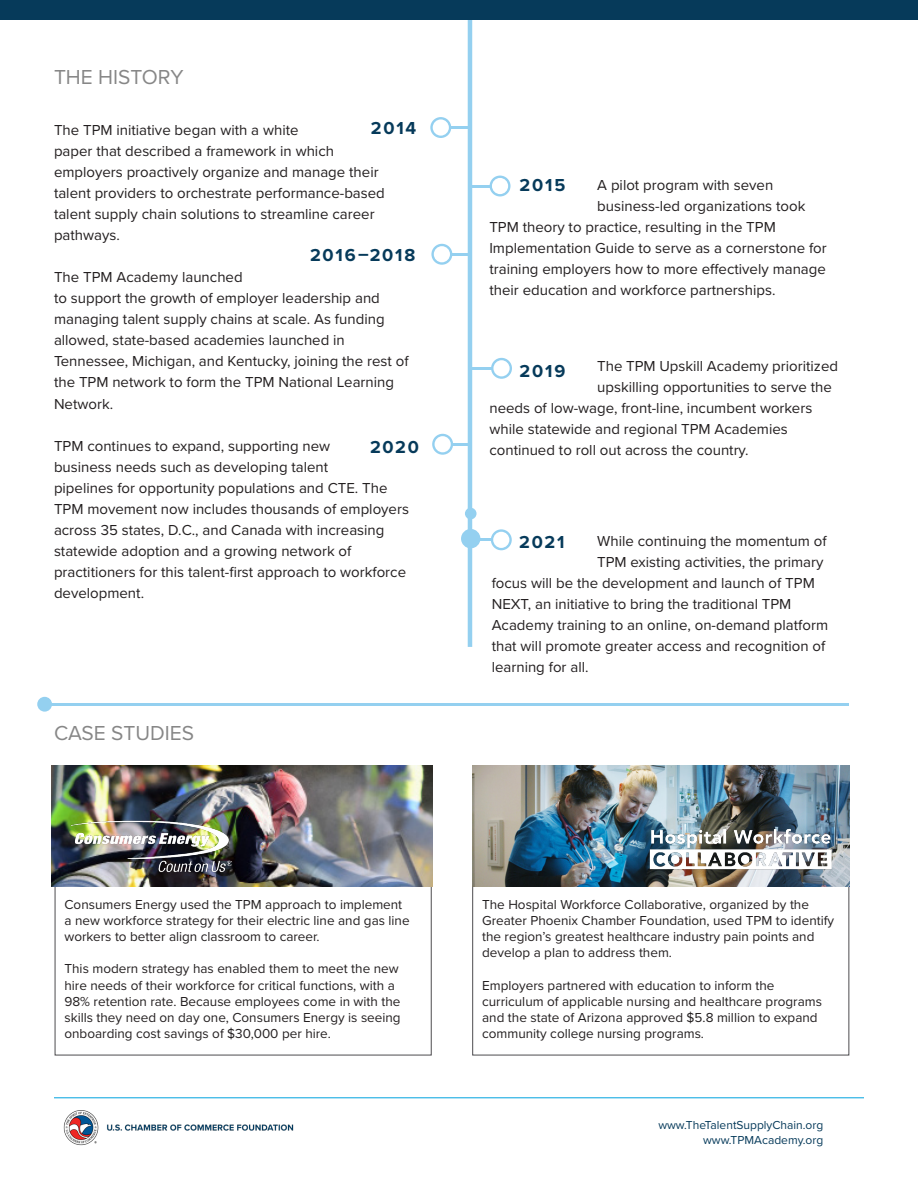
<style>
.page{position:relative;width:918px;height:1188px;background:#fff}
.page>*{position:absolute;margin:0;border:0;box-sizing:border-box;transform-origin:0 0}
.t1{font:21px "Proxima Nova";color:#878787}
.t2{font:700 18px "Proxima Nova";letter-spacing:.095em;color:#063a5a}
.t3{font:15px/21px "Proxima Nova";color:#231f20}
.t4{font:13.5px/16.2px "Proxima Nova";color:#231f20}
.t5{font:12px/14.4px "Proxima Nova";color:#063a5a;text-align:right}
</style>
<div class="page">
<hr style="left:468px;top:19px;width:4px;height:628px;background:#94d0f0">
<div style="left:0;top:0;width:918px;height:19px;background:#063a5a"></div>
<hr style="left:54px;top:1097px;width:810px;height:1px;background:#00a2df">
<hr style="left:45px;top:703px;width:804px;height:3px;background:#94d0f0">
<div style="left:461px;top:529px;width:19px;height:19px;background:#94d0f0;border-radius:50%"></div>
<div style="left:37px;top:697px;width:15px;height:15px;background:#94d0f0;border-radius:50%"></div>
<hr style="left:450px;top:126px;width:20px;height:3px;background:#94d0f0">
<svg style="left:430px;top:117px;width:21px;height:21px"></svg>
<svg style="left:472px;top:176px;width:39px;height:20px"></svg>
<hr style="left:451px;top:253px;width:20px;height:2px;background:#94d0f0">
<svg style="left:431px;top:244px;width:21px;height:21px"></svg>
<hr style="left:472px;top:367px;width:20px;height:3px;background:#94d0f0">
<svg style="left:491px;top:358px;width:21px;height:21px"></svg>
<div style="left:465px;top:508px;width:12px;height:11px;background:#94d0f0;border-radius:50%"></div>
<img style="left:52px;top:766px;width:381px;height:120px">
<img style="left:472px;top:766px;width:377px;height:120px">
<img style="left:63px;top:1110px;width:231px;height:36px">
<hr style="left:452px;top:443px;width:20px;height:2px;background:#94d0f0">
<svg style="left:432px;top:434px;width:21px;height:21px"></svg>
<svg style="left:472px;top:529px;width:40px;height:21px"></svg>
<img style="left:72px;top:811px;width:159px;height:67px">
<img style="left:641px;top:820px;width:199px;height:58px">
<h1 class="t1" style="left:54px;top:61px;width:131px">THE HISTORY</h1>
<p class="t2" style="left:371px;top:115px;width:47px">2014</p>
<p class="t3" style="left:54px;top:119px;width:332px">The TPM initiative began with a white<br>paper that described a framework in which employers proactively organize and manage their talent providers to orchestrate performance-based talent supply chain solutions to streamline career pathways.</p>
<p class="t3" style="left:54px;top:266px;width:356px">The TPM Academy launched<br>to support the growth of employer leadership and managing talent supply chains at scale. As funding allowed, state-based academies launched in Tennessee, Michigan, and Kentucky, joining the rest of the TPM network to form the TPM National Learning Network.</p>
<p class="t3" style="left:54px;top:435px;width:357px">TPM continues to expand, supporting new<br>business needs such as developing talent<br>pipelines for opportunity populations and CTE. The TPM movement now includes thousands of employers across 35 states, D.C., and Canada with increasing statewide adoption and a growing network of practitioners for this talent-first approach to workforce development.</p>
<p class="t2" style="left:310px;top:242px;width:107px">2016–2018</p>
<p class="t2" style="left:370px;top:433px;width:50px">2020</p>
<h1 class="t1" style="left:54px;top:718px;width:142px">CASE STUDIES</h1>
<p class="t4" style="left:64px;top:895px;width:347px">Consumers Energy used the TPM approach to implement a new workforce strategy for their electric line and gas line workers to better align classroom to career.</p>
<p class="t4" style="left:64px;top:960px;width:338px">This modern strategy has enabled them to meet the new hire needs of their workforce for critical functions, with a 98% retention rate. Because employees come in with the skills they need on day one, Consumers Energy is seeing onboarding cost savings of $30,000 per hire.</p>
<p class="t2" style="left:520px;top:172px;width:47px">2015</p>
<p class="t3" style="left:597px;top:174px;width:177px">A pilot program with seven</p>
<p class="t3" style="left:597px;top:195px;width:210px">business-led organizations took</p>
<p class="t3" style="left:489px;top:216px;width:288px">TPM theory to practice, resulting in the TPM</p>
<p class="t3" style="left:489px;top:237px;width:339px">Implementation Guide to serve as a cornerstone for</p>
<p class="t3" style="left:489px;top:258px;width:338px">training employers how to more effectively manage</p>
<p class="t3" style="left:489px;top:279px;width:288px">their education and workforce partnerships.</p>
<p class="t3" style="left:597px;top:355px;width:242px">The TPM Upskill Academy prioritized</p>
<p class="t3" style="left:597px;top:376px;width:236px">upskilling opportunities to serve the</p>
<p class="t3" style="left:489px;top:397px;width:324px">needs of low-wage, front-line, incumbent workers</p>
<p class="t3" style="left:489px;top:418px;width:300px">while statewide and regional TPM Academies</p>
<p class="t3" style="left:489px;top:439px;width:261px">continued to roll out across the country.</p>
<p class="t2" style="left:520px;top:357px;width:47px">2019</p>
<p class="t2" style="left:519px;top:529px;width:47px">2021</p>
<p class="t3" style="left:597px;top:530px;width:231px">While continuing the momentum of</p>
<p class="t3" style="left:597px;top:551px;width:228px">TPM existing activities, the primary</p>
<p class="t3" style="left:492px;top:572px;width:325px">focus will be the development and launch of TPM</p>
<p class="t3" style="left:492px;top:593px;width:301px">NEXT, an initiative to bring the traditional TPM</p>
<p class="t3" style="left:492px;top:614px;width:338px">Academy training to an online, on-demand platform</p>
<p class="t3" style="left:492px;top:635px;width:335px">that will promote greater access and recognition of</p>
<p class="t3" style="left:492px;top:656px;width:98px">learning for all.</p>
<p class="t4" style="left:482px;top:895px;width:354px">The Hospital Workforce Collaborative, organized by the Greater Phoenix Chamber Foundation, used TPM to identify the region’s greatest healthcare industry pain points and develop a plan to address them.</p>
<p class="t4" style="left:482px;top:976px;width:341px">Employers partnered with education to inform the curriculum of applicable nursing and healthcare programs and the state of Arizona approved $5.8 million to expand community college nursing programs.</p>
<p class="t5" style="left:658px;top:1118px;width:166px">www.TheTalentSupplyChain.org www.TPMAcademy.org</p>
</div>
